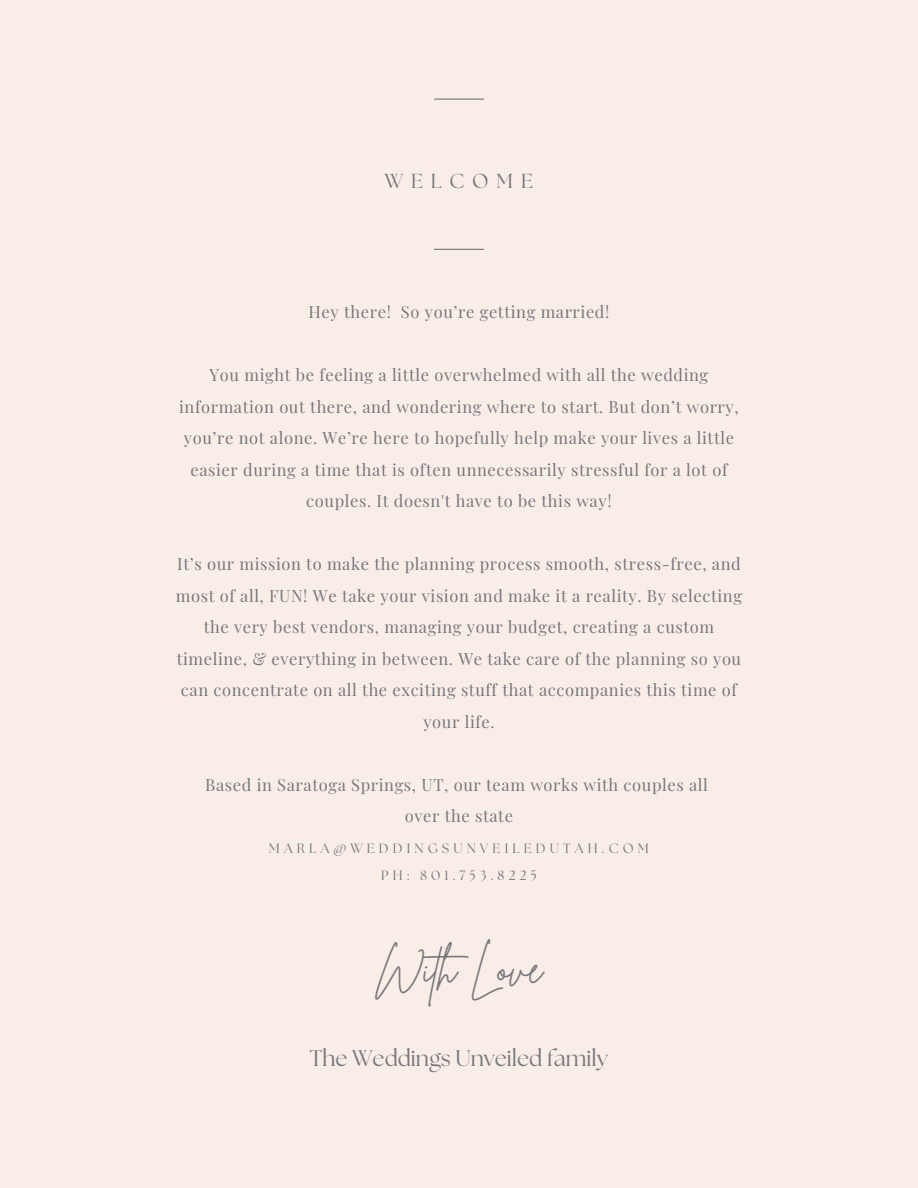
<style>
.page{position:relative;width:918px;height:1188px;background:#f9ede8}
.page>*{position:absolute;margin:0;border:0;box-sizing:border-box;transform-origin:0 0}
.t1{font:41.25px "Brittany Signature";color:#77787b}
.t2{font:22.5px "The Seasons";color:#77787b}
.t3{font:20.25px "The Seasons";letter-spacing:.385em;color:#77787b}
.t4{font:16.5px/31.5px "Playfair Display";letter-spacing:.035em;color:#77787b;text-align:center}
.t5{font:13.5px "The Seasons";letter-spacing:.305em;color:#77787b}
</style>
<div class="page">
<hr style="left:434px;top:249px;width:50px;height:1px;background:#737373">
<hr style="left:434px;top:99px;width:50px;height:1px;background:#737373">
<h3 class="t3" style="left:385px;top:172px;width:150px">WELCOME</h3>
<h4 class="t4" style="left:309px;top:296px;width:302px">Hey there! So you’re getting married!</h4>
<h4 class="t4" style="left:179px;top:359px;width:561px">You might be feeling a little overwhelmed with all the wedding information out there, and wondering where to start. But don’t worry, you’re not alone. We’re here to hopefully help make your lives a little easier during a time that is often unnecessarily stressful for a lot of couples. It doesn't have to be this way!</h4>
<h4 class="t4" style="left:176px;top:548px;width:568px">It’s our mission to make the planning process smooth, stress-free, and most of all, FUN! We take your vision and make it a reality. By selecting the very best vendors, managing your budget, creating a custom timeline, &amp; everything in between. We take care of the planning so you can concentrate on all the exciting stuff that accompanies this time of your life.</h4>
<h4 class="t4" style="left:205px;top:768px;width:504px">Based in Saratoga Springs, UT, our team works with couples all over the state</h4>
<p class="t5" style="left:269px;top:842px;width:382px">MARLA@WEDDINGSUNVEILEDUTAH.COM</p>
<h1 class="t5" style="left:381px;top:869px;width:157px">PH: 801.753.8225</h1>
<p class="t1" style="left:376px;top:942px;width:168px">With Love</p>
<h2 class="t2" style="left:310px;top:1048px;width:300px">The Weddings Unveiled family</h2>
</div>
